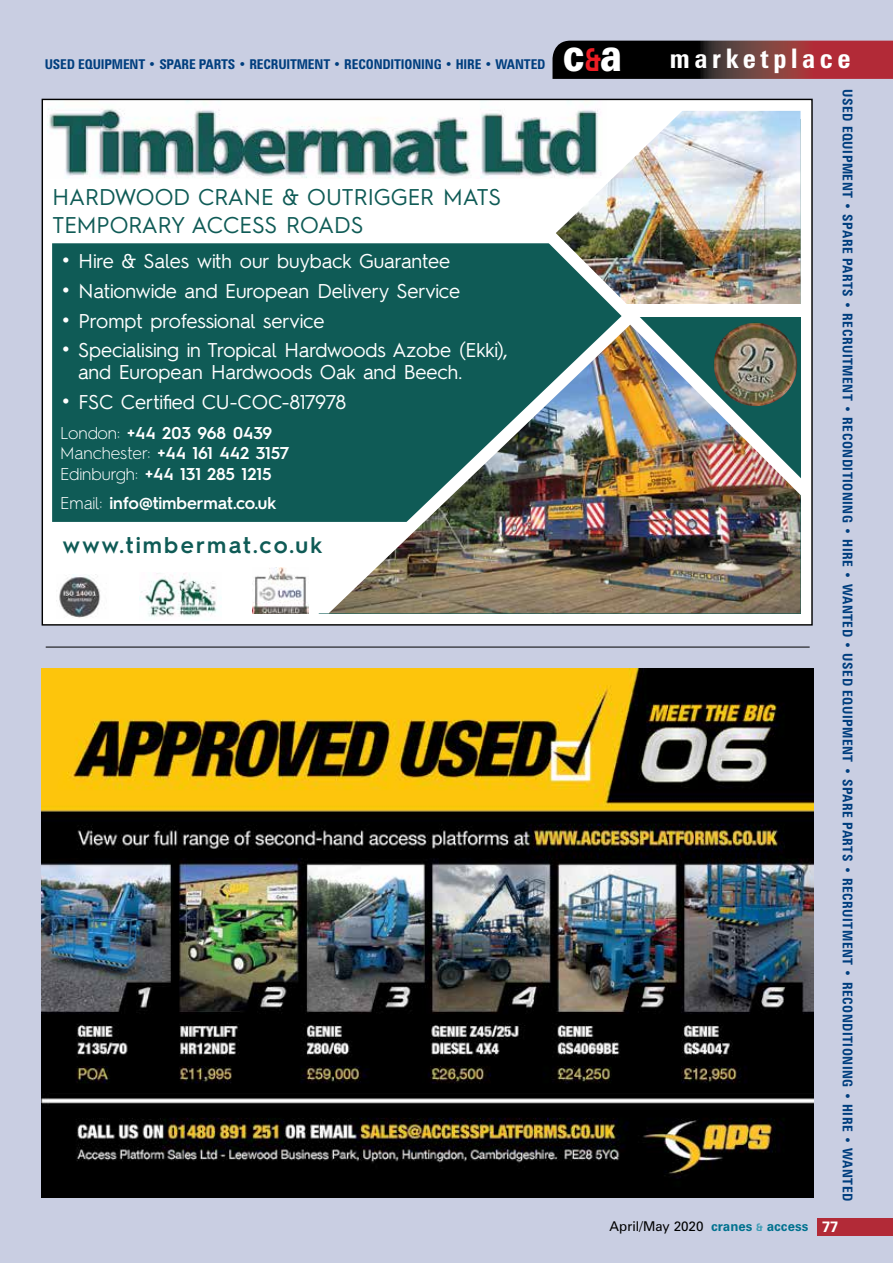
<style>
.page{position:relative;width:893px;height:1263px;background:#c9cee2}
.page>*{position:absolute;margin:0;border:0;box-sizing:border-box;transform-origin:0 0}
.t1{font:700 condensed 27px "Zurich BT";letter-spacing:.17em;color:#fff}
.t2{font:22.8px/27.5px "Hurme Geometric Sans 2";color:#0f5b56}
.t3{font:600 22.8px "Hurme Geometric Sans 2";letter-spacing:.1em;color:#0f5b56}
.t4{font:19.95px/21.8px "Hurme Geometric Sans 2";color:#fff}
.t5{font:600 17.1px/20.5px "Hurme Geometric Sans 2";color:#fff}
.t6{font:700 condensed 13.5px "Zurich BT";letter-spacing:.035em;color:#003e7e}
.t7{font:700 condensed 13.5px "Zurich BT";letter-spacing:-.01em;color:#003e7e}
.t8{font:13.5px "Zurich BT";color:#000}
.s1{font-size:31.5px}
.s2{font-weight:300}
.s3{font-weight:900;font-stretch:normal;font-size:45.9px}
.s4{font-stretch:normal;font-size:31.65px;color:#ed1d24}
.s5{font-weight:700;color:#00728f}
.s6{font-weight:700;font-size:10.5px;color:#3c9db6}
.s7{font-weight:700;font-size:15px;color:#fff}
</style>
<div class="page">
<svg style="left:552px;top:41px;width:341px;height:38px;background:#501f22"></svg>
<div style="left:818px;top:1219px;width:75px;height:17px;background:#b22a37"></div>
<hr style="left:46px;top:647px;width:764px;height:1px;background:#000">
<div style="left:42px;top:99px;width:770px;height:526px;background:#fff"></div>
<div style="left:52px;top:243px;width:259px;height:279px;background:#0f5b56"></div>
<img style="left:311px;top:111px;width:490px;height:502px">
<img style="left:139px;top:573px;width:83px;height:44px">
<img style="left:59px;top:575px;width:42px;height:43px">
<img style="left:252px;top:567px;width:57px;height:47px">
<img style="left:472px;top:111px;width:219px;height:129px">
<img style="left:48px;top:101px;width:559px;height:77px">
<img style="left:41px;top:669px;width:772px;height:528px">
<p class="t7" style="left:45px;top:56px;width:502px">USED EQUIPMENT • SPARE PARTS • RECRUITMENT • RECONDITIONING • HIRE • WANTED</p>
<p class="t2" style="left:53px;top:182px;width:450px">HARDWOOD CRANE &amp; OUTRIGGER MATS<br>TEMPORARY ACCESS ROADS</p>
<p class="t4" style="left:62px;top:249px;width:390px"><span class="s1">•</span> Hire &amp; Sales with our buyback Guarantee</p>
<p class="t4" style="left:62px;top:279px;width:400px"><span class="s1">•</span> Nationwide and European Delivery Service</p>
<p class="t4" style="left:62px;top:308px;width:264px"><span class="s1">•</span> Prompt professional service</p>
<p class="t4" style="left:78px;top:338px;width:431px;text-indent:-16px"><span class="s1">•</span> Specialising in Tropical Hardwoods Azobe (Ekki), and European Hardwoods Oak and Beech.</p>
<p class="t4" style="left:62px;top:390px;width:286px"><span class="s1">•</span> FSC Certified CU-COC-817978</p>
<p class="t5" style="left:60px;top:421px;width:231px"><span class="s2">London:</span> +44 203 968 0439<br><span class="s2">Manchester:</span> +44 161 442 3157<br><span class="s2">Edinburgh:</span> +44 131 285 1215</p>
<p class="t5" style="left:60px;top:491px;width:218px"><span class="s2">Email:</span> info@timbermat.co.uk</p>
<p class="t3" style="left:63px;top:528px;width:261px">www.timbermat.co.uk</p>
<h1 class="t1" style="left:563px;top:42px;width:289px"><span class="s3">c</span><span class="s4">&amp;</span><span class="s3">a</span> marketplace</h1>
<p class="t6" style="left:856px;top:89px;width:1114px;rotate:90deg">USED EQUIPMENT • SPARE PARTS • RECRUITMENT • RECONDITIONING • HIRE • WANTED • USED EQUIPMENT • SPARE PARTS • RECRUITMENT • RECONDITIONING • HIRE • WANTED</p>
<p class="t8" style="left:610px;top:1218px;width:230px">April/May 2020 <span class="s5">cranes</span> <span class="s6">&amp;</span> <span class="s5">access</span> <span class="s7">77</span></p>
</div>
